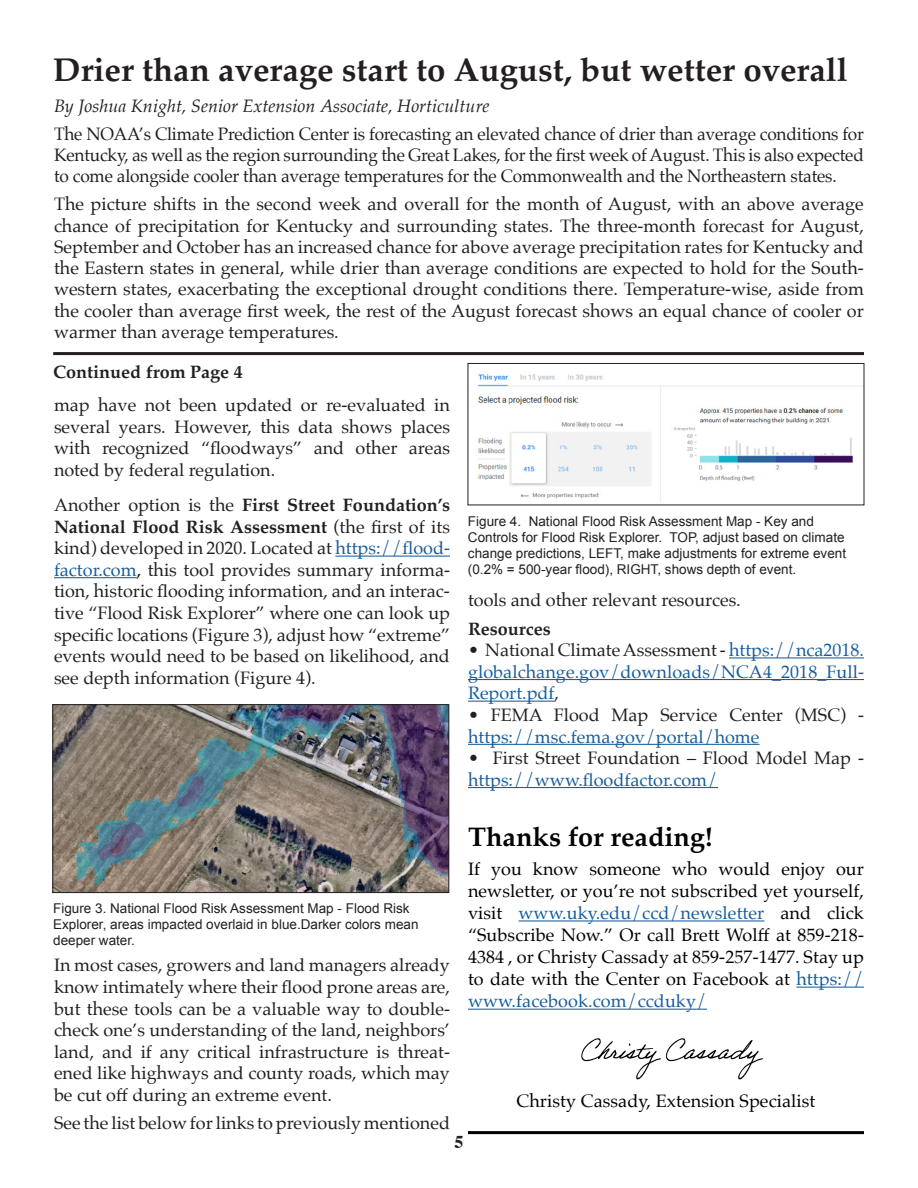
<style>
.page{position:relative;width:918px;height:1188px;background:#fff}
.page>*{position:absolute;margin:0;border:0;box-sizing:border-box;transform-origin:0 0}
.t1{font:700 33px "Palatino";color:#231f20}
.t2{font:700 27px "Palatino";color:#000}
.t3{font:18px/21.6px "Palatino";color:#231f20;text-align:justify}
.t4{font:18px/22px "Palatino";letter-spacing:.005em;color:#000;text-align:justify}
.t5{font:18px/21.3px "Palatino";color:#231f20;text-align:justify;scale:.96 1}
.t6{font:18px/21.6px "Palatino";letter-spacing:.005em;color:#175d9e;text-align:justify}
.t7{font:italic 18px "Palatino";color:#231f20}
.t8{font:700 18px "Palatino";color:#231f20}
.t9{font:700 18px "Times";color:#231f20}
.t10{font:13.5px/16.2px "Arial";color:#231f20}
.s1{font-weight:700}
.s2{color:#175d9e}
.s3{color:#000}
.s4{color:#231f20}
</style>
<div class="page">
<hr style="left:519px;top:920px;width:245px;height:2px;background:#175d9e">
<hr style="left:796px;top:987px;width:68px;height:1px;background:#175d9e">
<hr style="left:468px;top:1009px;width:239px;height:1px;background:#175d9e">
<hr style="left:468px;top:1131px;width:396px;height:3px;background:#000">
<hr style="left:335px;top:556px;width:115px;height:1px;background:#175d9e">
<hr style="left:54px;top:577px;width:83px;height:1px;background:#175d9e">
<hr style="left:729px;top:657px;width:135px;height:1px;background:#175d9e">
<hr style="left:468px;top:679px;width:396px;height:1px;background:#175d9e">
<hr style="left:468px;top:701px;width:87px;height:1px;background:#175d9e">
<hr style="left:468px;top:744px;width:291px;height:1px;background:#175d9e">
<hr style="left:468px;top:787px;width:250px;height:1px;background:#175d9e">
<img style="left:54px;top:706px;width:393px;height:185px">
<div style="left:52px;top:704px;width:397px;height:189px;border:1px solid #231f20"></div>
<img style="left:477px;top:374px;width:385px;height:128px">
<div style="left:468px;top:363px;width:396px;height:142px;border:1px solid #231f20"></div>
<hr style="left:53px;top:352px;width:811px;height:3px;background:#231f20">
<img style="left:581px;top:1038px;width:182px;height:42px">
<p class="t1" style="left:53px;top:42px;width:796px">Drier than average start to August, but wetter overall</p>
<p class="t7" style="left:54px;top:90px;width:437px">By Joshua Knight, Senior Extension Associate, Horticulture</p>
<p class="t5" style="left:54px;top:123px;width:845px">The NOAA’s Climate Prediction Center is forecasting an elevated chance of drier than average conditions for Kentucky, as well as the region surrounding the Great Lakes, for the first week of August. This is also expected to come alongside cooler than average temperatures for the Commonwealth and the Northeastern states.</p>
<p class="t3" style="left:54px;top:193px;width:812px">The picture shifts in the second week and overall for the month of August, with an above average chance of precipitation for Kentucky and surrounding states. The three-month forecast for August, September and October has an increased chance for above average precipitation rates for Kentucky and the Eastern states in general, while drier than average conditions are expected to hold for the South&shy;western states, exacerbating the exceptional drought conditions there. Temperature-wise, aside from the cooler than average first week, the rest of the August forecast shows an equal chance of cooler or warmer than average temperatures.</p>
<p class="t8" style="left:53px;top:357px;width:191px">Continued from Page 4</p>
<p class="t3" style="left:54px;top:394px;width:398px">map have not been updated or re-evaluated in several years. However, this data shows places with recognized “floodways” and other areas noted by federal regulation.</p>
<p class="t3" style="left:54px;top:494px;width:398px">Another option is the <span class="s1">First Street Foundation’s National Flood Risk Assessment</span> (the first of its kind) developed in 2020. Located at <span class="s2">https://flood&shy;factor.com</span><span class="s3">,</span> this tool provides summary informa&shy;tion, historic flooding information, and an interac&shy;tive “Flood Risk Explorer” where one can look up specific locations (Figure 3), adjust how “extreme” events would need to be based on likelihood, and see depth information (Figure 4).</p>
<p class="t10" style="left:468px;top:513px;width:380px">Figure 4. National Flood Risk Assessment Map - Key and Controls for Flood Risk Explorer. TOP, adjust based on climate change predictions, LEFT, make adjustments for extreme event (0.2% = 500-year flood), RIGHT, shows depth of event.</p>
<p class="t3" style="left:468px;top:589px;width:274px">tools and other relevant resources.</p>
<p class="t8" style="left:468px;top:613px;width:84px">Resources</p>
<p class="t6" style="left:468px;top:639px;width:397px"><span class="s4">• National Climate Assessment -</span> https://nca2018. globalchange.gov/downloads/NCA4_2018_Full-Report.pdf<span class="s4">,</span></p>
<p class="t3" style="left:468px;top:704px;width:398px">• FEMA Flood Map Service Center (MSC) - <span class="s2">https://msc.fema.gov/portal/home</span></p>
<p class="t3" style="left:468px;top:747px;width:398px">• First Street Foundation – Flood Model Map - <span class="s2">https://www.floodfactor.com/</span></p>
<p class="t2" style="left:468px;top:814px;width:246px">Thanks for reading!</p>
<p class="t4" style="left:468px;top:858px;width:398px">If you know someone who would enjoy our newsletter, or you’re not subscribed yet yourself, visit <span class="s2">www.uky.edu/ccd/newsletter</span> and click “Subscribe Now.” Or call Brett Wolff at 859-218- 4384 , or Christy Cassady at 859-257-1477. Stay up to date with the Center on Facebook at <span class="s2">https:// www.facebook.com/ccduky/</span></p>
<p class="t10" style="left:53px;top:900px;width:367px">Figure 3. National Flood Risk Assessment Map - Flood Risk<br>Explorer, areas impacted overlaid in blue.Darker colors mean deeper water.</p>
<p class="t3" style="left:54px;top:954px;width:398px">In most cases, growers and land managers already know intimately where their flood prone areas are, but these tools can be a valuable way to double&shy;check one’s understanding of the land, neighbors’ land, and if any critical infrastructure is threat&shy;ened like highways and county roads, which may be cut off during an extreme event.</p>
<p class="t3" style="left:54px;top:1112px;width:398px">See the list below for links to previously mentioned</p>
<p class="t4" style="left:517px;top:1090px;width:300px">Christy Cassady, Extension Specialist</p>
<p class="t9" style="left:454px;top:1124px;width:10px">5</p>
</div>
